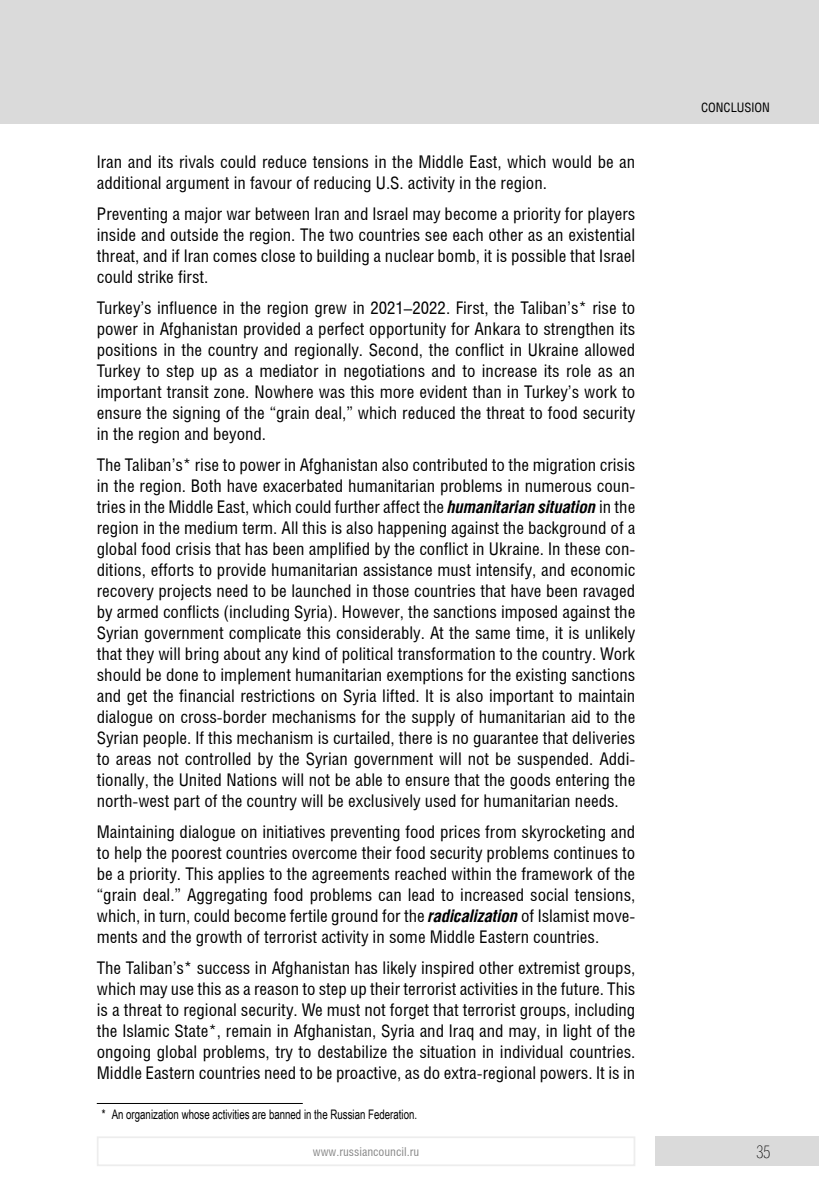
<style>
.page{position:relative;width:819px;height:1191px;background:#fff}
.page>*{position:absolute;margin:0;border:0;box-sizing:border-box;transform-origin:0 0}
.Основной_текст{font:17.5px/21px "Helios Cond";color:#000;text-align:justify}
.t1{font:17.5px "Helios Cond Thin C";color:#000}
.Сноска_отдельная{font:13.12px "Arial Narrow";color:#000;scale:.9 1}
.Kolontitul_X_X{font:13.12px "Helios Cond";color:#000}
.t2{font:12.25px "Helios Cond";color:#878787}
.s1{font-weight:700;font-style:italic}
</style>
<div class="page">
<div style="left:0;top:0;width:819px;height:124px;background:#dadada"></div>
<div style="left:655px;top:1136px;width:164px;height:30px;background:#dadada"></div>
<div style="left:97px;top:1136px;width:538px;height:30px;border:2px solid #ededed"></div>
<hr style="left:97px;top:1103px;width:206px;height:1px;background:#000">
<p class="Основной_текст" style="left:97px;top:151px;width:540px">Iran and its rivals could reduce tensions in the Middle East, which would be an additional argument in favour of reducing U.S. activity in the region.</p>
<p class="Основной_текст" style="left:97px;top:203px;width:540px">Preventing a major war between Iran and Israel may become a priority for players inside and outside the region. The two countries see each other as an existential threat, and if Iran comes close to building a nuclear bomb, it is possible that Israel could strike first.</p>
<p class="Основной_текст" style="left:97px;top:296px;width:540px">Turkey’s influence in the region grew in 2021–2022. First, the Taliban’s* rise to power in Afghanistan provided a perfect opportunity for Ankara to strengthen its positions in the country and regionally. Second, the conflict in Ukraine allowed Turkey to step up as a mediator in negotiations and to increase its role as an important transit zone. Nowhere was this more evident than in Turkey’s work to ensure the signing of the “grain deal,” which reduced the threat to food security in the region and beyond.</p>
<p class="Основной_текст" style="left:97px;top:453px;width:540px">The Taliban’s* rise to power in Afghanistan also contributed to the migration crisis in the region. Both have exacerbated humanitarian problems in numerous coun&shy;tries in the Middle East, which could further affect the <span class="s1">humanitarian situation</span> in the region in the medium term. All this is also happening against the background of a global food crisis that has been amplified by the conflict in Ukraine. In these con&shy;ditions, efforts to provide humanitarian assistance must intensify, and economic recovery projects need to be launched in those countries that have been ravaged by armed conflicts (including Syria). However, the sanctions imposed against the Syrian government complicate this considerably. At the same time, it is unlikely that they will bring about any kind of political transformation to the country. Work should be done to implement humanitarian exemptions for the existing sanctions and get the financial restrictions on Syria lifted. It is also important to maintain dialogue on cross-border mechanisms for the supply of humanitarian aid to the Syrian people. If this mechanism is curtailed, there is no guarantee that deliveries to areas not controlled by the Syrian government will not be suspended. Addi&shy;tionally, the United Nations will not be able to ensure that the goods entering the north-west part of the country will be exclusively used for humanitarian needs.</p>
<p class="Основной_текст" style="left:97px;top:820px;width:540px">Maintaining dialogue on initiatives preventing food prices from skyrocketing and to help the poorest countries overcome their food security problems continues to be a priority. This applies to the agreements reached within the framework of the “grain deal.” Aggregating food problems can lead to increased social tensions, which, in turn, could become fertile ground for the <span class="s1">radicalization</span> of Islamist move&shy;ments and the growth of terrorist activity in some Middle Eastern countries.</p>
<p class="Основной_текст" style="left:97px;top:956px;width:540px">The Taliban’s* success in Afghanistan has likely inspired other extremist groups, which may use this as a reason to step up their terrorist activities in the future. This is a threat to regional security. We must not forget that terrorist groups, including the Islamic State*, remain in Afghanistan, Syria and Iraq and may, in light of the ongoing global problems, try to destabilize the situation in individual countries.<br>Middle Eastern countries need to be proactive, as do extra-regional powers. It is in</p>
<p class="Сноска_отдельная" style="left:102px;top:1104px;width:352px">* An organization whose activities are banned in the Russian Federation.</p>
<p class="Kolontitul_X_X" style="left:701px;top:100px;width:70px">CONCLUSION</p>
<p class="t2" style="left:313px;top:1144px;width:108px">www.russiancouncil.ru</p>
<p class="t1" style="left:756px;top:1142px;width:16px">35</p>
</div>
